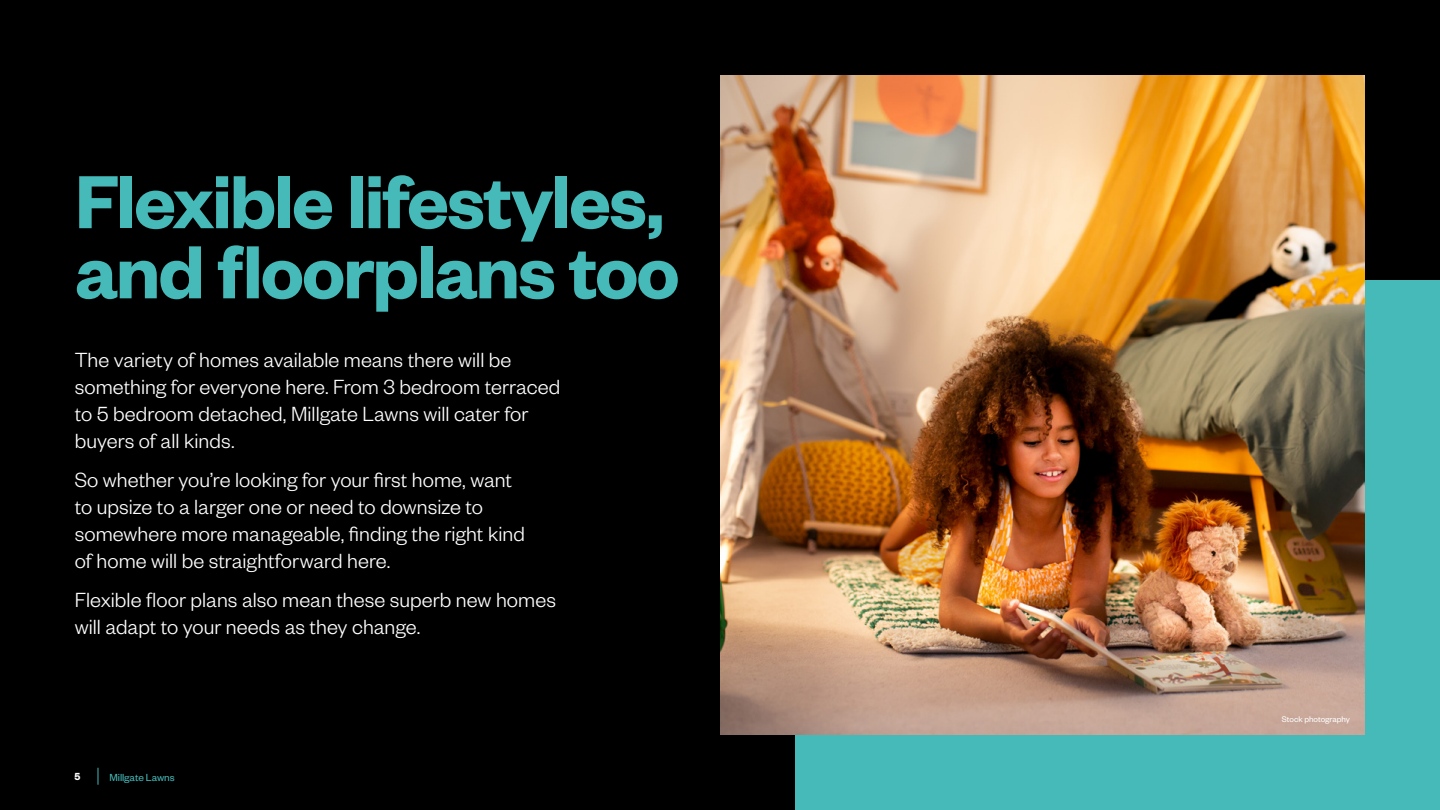
<style>
.page{position:relative;width:1440px;height:810px;background:#000}
.page>*{position:absolute;margin:0;border:0;box-sizing:border-box;transform-origin:0 0}
.t1{font:82.5px/70.1px "Founders Grotesk Sm Bd";letter-spacing:-.025em;color:#46b9b9}
.t2{font:300 22.5px/27px "Founders Grotesk";color:#fff}
.t3{font:11.25px "Founders Grotesk";letter-spacing:-.005em;color:#46b9b9}
.t4{font:11.25px "Founders Grotesk Sm Bd";color:#fff}
.t5{font:9px "Founders Grotesk";color:#fff}
</style>
<div class="page">
<svg style="left:98px;top:768px;width:1px;height:17px"></svg>
<div style="left:795px;top:280px;width:645px;height:530px;background:#46b9b9"></div>
<img style="left:720px;top:75px;width:645px;height:660px">
<h1 class="t1" style="left:75px;top:163px;width:606px">Flexible lifestyles, and floorplans too</h1>
<p class="t2" style="left:75px;top:346px;width:487px">The variety of homes available means there will be something for everyone here. From 3 bedroom terraced to 5 bedroom detached, Millgate Lawns will cater for buyers of all kinds.</p>
<p class="t2" style="left:75px;top:466px;width:452px">So whether you’re looking for your first home, want to upsize to a larger one or need to downsize to somewhere more manageable, finding the right kind of home will be straightforward here.</p>
<p class="t2" style="left:75px;top:586px;width:483px">Flexible floor plans also mean these superb new homes will adapt to your needs as they change.</p>
<p class="t4" style="left:74px;top:770px;width:7px">5</p>
<p class="t3" style="left:110px;top:770px;width:67px">Millgate Lawns</p>
<p class="t5" style="left:1282px;top:714px;width:70px">Stock photography</p>
</div>
